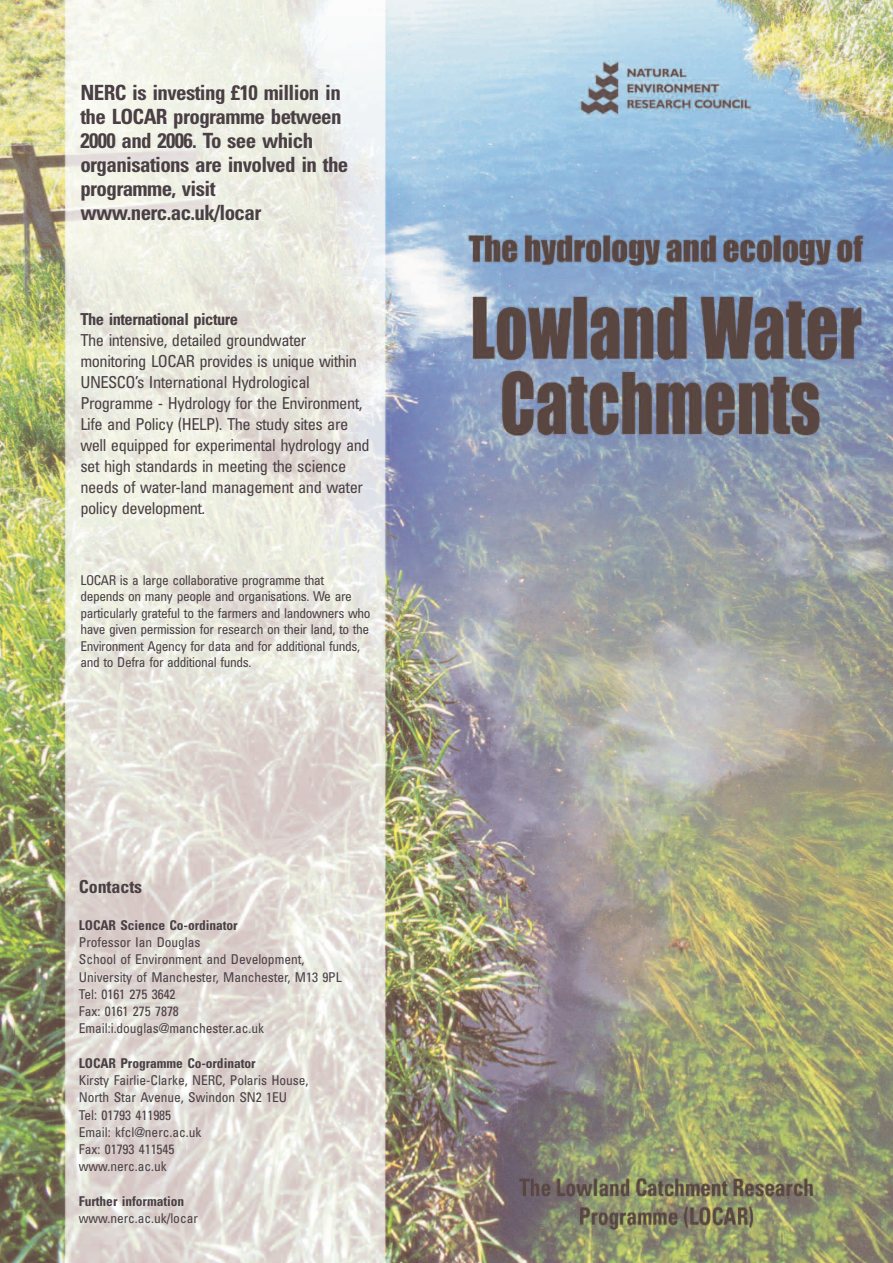
<style>
.page{position:relative;width:893px;height:1263px;background:#fff}
.page>*{position:absolute;margin:0;border:0;box-sizing:border-box;transform-origin:0 0}
.t1{font:700 condensed 21px/24px "Univers";letter-spacing:-.03em;color:#493f44}
.t2{font:700 condensed 18px "Univers";letter-spacing:-.005em;color:#493f44}
.t3{font:condensed 16.5px/21px "Univers";letter-spacing:-.03em;color:#493f44}
.t4{font:700 condensed 16.5px "Univers";letter-spacing:-.03em;color:#493f44}
.t5{font:condensed 13.5px/17.2px "Univers";letter-spacing:-.005em;color:#493f44}
.t6{font:condensed 13.5px/16.5px "Univers";letter-spacing:-.03em;color:#493f44}
.t7{font:700 condensed 13.5px "Univers";letter-spacing:-.005em;color:#493f44}
</style>
<div class="page">
<img style="left:0;top:0;width:893px;height:1263px">
<h1 class="t1" style="left:80px;top:82px;width:269px">NERC is investing £10 million in the LOCAR programme between<br>2000 and 2006. To see which organisations are involved in the programme, visit www.nerc.ac.uk/locar</h1>
<p class="t4" style="left:80px;top:313px;width:159px">The international picture</p>
<p class="t3" style="left:80px;top:331px;width:291px">The intensive, detailed groundwater monitoring LOCAR provides is unique within UNESCO’s International Hydrological Programme - Hydrology for the Environment, Life and Policy (HELP). The study sites are well equipped for experimental hydrology and set high standards in meeting the science needs of water-land management and water policy development.</p>
<p class="t6" style="left:80px;top:573px;width:292px">LOCAR is a large collaborative programme that depends on many people and organisations. We are particularly grateful to the farmers and landowners who have given permission for research on their land, to the Environment Agency for data and for additional funds, and to Defra for additional funds.</p>
<h2 class="t2" style="left:79px;top:880px;width:65px">Contacts</h2>
<p class="t7" style="left:79px;top:920px;width:160px">LOCAR Science Co-ordinator</p>
<p class="t5" style="left:79px;top:935px;width:264px">Professor Ian Douglas<br>School of Environment and Development,<br>University of Manchester, Manchester, M13 9PL<br>Tel: 0161 275 3642<br>Fax: 0161 275 7878<br>Email:i.douglas@manchester.ac.uk</p>
<p class="t7" style="left:79px;top:1058px;width:178px">LOCAR Programme Co-ordinator</p>
<p class="t5" style="left:79px;top:1073px;width:231px">Kirsty Fairlie-Clarke, NERC, Polaris House,<br>North Star Avenue, Swindon SN2 1EU<br>Tel: 01793 411985<br>Email: kfcl@nerc.ac.uk<br>Fax: 01793 411545<br>www.nerc.ac.uk</p>
<p class="t7" style="left:79px;top:1196px;width:107px">Further information</p>
<p class="t5" style="left:79px;top:1211px;width:120px">www.nerc.ac.uk/locar</p>
</div>
